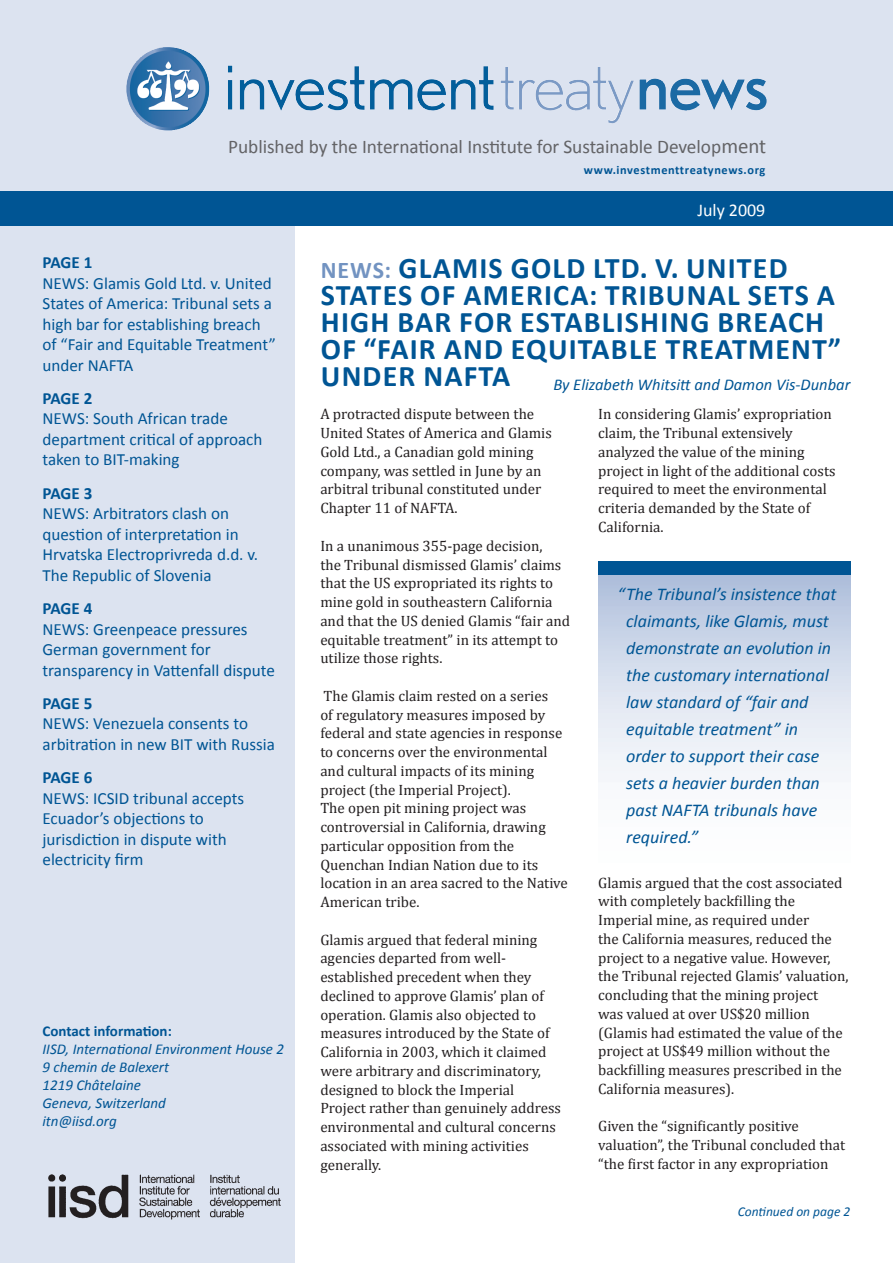
<style>
.page{position:relative;width:893px;height:1263px;background:#fff}
.page>*{position:absolute;margin:0;border:0;box-sizing:border-box;transform-origin:0 0}
.Article_Title{font:700 30px/27px "Calibri";letter-spacing:.04em;color:#005594}
.t1{font:19.35px "Calibri";letter-spacing:-.005em;color:#636366}
.Pullout_quote{font:italic 18px/27px "Calibri";color:#005594}
.t2{font:18px "Calibri";color:#fff}
.Contents_Menu{font:17.1px/20.5px "Calibri";color:#005594}
.Contents_Menu_page_n{font:700 17.1px "Calibri";letter-spacing:-.01em;color:#005594}
.Author{font:italic 16.5px "Calibri";color:#005594}
.Body_Copy{font:15px/18.8px "Cambria";color:#231f20}
.Contact_Info{font:italic 15px "Calibri";color:#005594}
.t3{font:700 15px "Calibri";color:#005594}
.Continued_on_page{font:italic 13.5px "Calibri";color:#005594}
.t4{font:700 12.3px "Calibri";letter-spacing:.05em;color:#005594}
.s1{font-size:21px}
.s2{font-size:24px;color:#7293c1}
</style>
<div class="page">
<div style="left:0;top:0;width:893px;height:191px;background:#dce3f0"></div>
<img style="left:126px;top:47px;width:84px;height:83px">
<div style="left:0;top:225px;width:295px;height:1038px;background:#dce3f0"></div>
<div style="left:598px;top:561px;width:252px;height:348px;background:linear-gradient(to bottom,#b8c6e0,#fff)"></div>
<div style="left:598px;top:561px;width:252px;height:13px;background:#005594"></div>
<div style="left:0;top:191px;width:893px;height:34px;background:#005594"></div>
<img style="left:48px;top:1174px;width:233px;height:46px">
<p class="t1" style="left:228px;top:134px;width:540px">Published by the International Institute for Sustainable Develop<span class="s1">ment</span></p>
<p class="t4" style="left:584px;top:163px;width:183px">www.investmenttreatynews.org</p>
<p class="Contents_Menu_page_n" style="left:43px;top:252px;width:51px">PAGE 1</p>
<p class="Contents_Menu" style="left:43px;top:272px;width:235px">NEWS: Glamis Gold Ltd. v. United<br>States of America: Tribunal sets a high bar for establishing breach of “Fair and Equitable Treatment” under NAFTA</p>
<p class="Contents_Menu_page_n" style="left:43px;top:388px;width:51px">PAGE 2</p>
<p class="Contents_Menu" style="left:43px;top:408px;width:221px">NEWS: South African trade department critical of approach taken to BIT-making</p>
<p class="Contents_Menu_page_n" style="left:43px;top:482px;width:51px">PAGE 3</p>
<p class="Contents_Menu" style="left:43px;top:502px;width:217px">NEWS: Arbitrators clash on question of interpretation in<br>Hrvatska Electroprivreda d.d. v.<br>The Republic of Slovenia</p>
<p class="Contents_Menu_page_n" style="left:43px;top:598px;width:51px">PAGE 4</p>
<p class="Contents_Menu" style="left:43px;top:618px;width:234px">NEWS: Greenpeace pressures<br>German government for transparency in Vattenfall dispute</p>
<p class="Contents_Menu_page_n" style="left:43px;top:693px;width:51px">PAGE 5</p>
<p class="Contents_Menu" style="left:43px;top:713px;width:234px">NEWS: Venezuela consents to arbitration in new BIT with Russia</p>
<p class="Contents_Menu_page_n" style="left:43px;top:767px;width:51px">PAGE 6</p>
<p class="Contents_Menu" style="left:43px;top:787px;width:203px">NEWS: ICSID tribunal accepts<br>Ecuador’s objections to jurisdiction in dispute with electricity firm</p>
<p class="t3" style="left:43px;top:1022px;width:131px">Contact information:</p>
<p class="Contact_Info" style="left:43px;top:1040px;width:243px">IISD, International Environment House 2</p>
<p class="Contact_Info" style="left:43px;top:1058px;width:128px">9 chemin de Balexert</p>
<p class="Contact_Info" style="left:43px;top:1076px;width:100px">1219 Châtelaine</p>
<p class="Contact_Info" style="left:43px;top:1094px;width:125px">Geneva, Switzerland</p>
<p class="Contact_Info" style="left:43px;top:1112px;width:76px">itn@iisd.org</p>
<p class="t2" style="left:697px;top:199px;width:70px">July 2009</p>
<p class="Article_Title" style="left:321px;top:253px;width:522px"><span class="s2">NEWS:</span> GLAMIS GOLD LTD. V. UNITED<br>STATES OF AMERICA: TRIBUNAL SETS A<br>HIGH BAR FOR ESTABLISHING BREACH<br>OF “FAIR AND EQUITABLE TREATMENT”<br>UNDER NAFTA</p>
<p class="Author" style="left:553px;top:375px;width:298px">By Elizabeth Whitsitt and Damon Vis-Dunbar</p>
<p class="Body_Copy" style="left:320px;top:405px;width:233px">A protracted dispute between the<br>United States of America and Glamis<br>Gold Ltd., a Canadian gold mining company, was settled in June by an arbitral tribunal constituted under<br>Chapter 11 of NAFTA.</p>
<p class="Body_Copy" style="left:320px;top:536px;width:251px">In a unanimous 355-page decision,<br>the Tribunal dismissed Glamis’ claims that the US expropriated its rights to mine gold in southeastern California and that the US denied Glamis “fair and equitable treatment” in its attempt to utilize those rights.</p>
<p class="Body_Copy" style="left:320px;top:686px;width:249px">The Glamis claim rested on a series<br>of regulatory measures imposed by federal and state agencies in response to concerns over the environmental and cultural impacts of its mining project (the Imperial Project).<br>The open pit mining project was controversial in California, drawing particular opposition from the Quenchan Indian Nation due to its location in an area sacred to the Native American tribe.</p>
<p class="Body_Copy" style="left:320px;top:930px;width:242px">Glamis argued that federal mining agencies departed from well&shy;established precedent when they declined to approve Glamis’ plan of operation. Glamis also objected to measures introduced by the State of California in 2003, which it claimed were arbitrary and discriminatory, designed to block the Imperial Project rather than genuinely address environmental and cultural concerns associated with mining activities generally.</p>
<p class="Body_Copy" style="left:598px;top:405px;width:239px">In considering Glamis’ expropriation claim, the Tribunal extensively analyzed the value of the mining project in light of the additional costs required to meet the environmental criteria demanded by the State of<br>California.</p>
<p class="Pullout_quote" style="left:626px;top:579px;width:212px;text-indent:-9px">“The Tribunal’s insistence that claimants, like Glamis, must demonstrate an evolution in the customary international law standard of “fair and equitable treatment” in order to support their case sets a heavier burden than past NAFTA tribunals have required.”</p>
<p class="Body_Copy" style="left:598px;top:873px;width:252px">Glamis argued that the cost associated with completely backfilling the Imperial mine, as required under<br>the California measures, reduced the project to a negative value. However, the Tribunal rejected Glamis’ valuation, concluding that the mining project<br>was valued at over US$20 million (Glamis had estimated the value of the project at US$49 million without the backfilling measures prescribed in the California measures).</p>
<p class="Body_Copy" style="left:598px;top:1117px;width:248px">Given the “significantly positive valuation”, the Tribunal concluded that “the first factor in any expropriation</p>
<p class="Continued_on_page" style="left:738px;top:1203px;width:114px">Continued on page 2</p>
</div>
